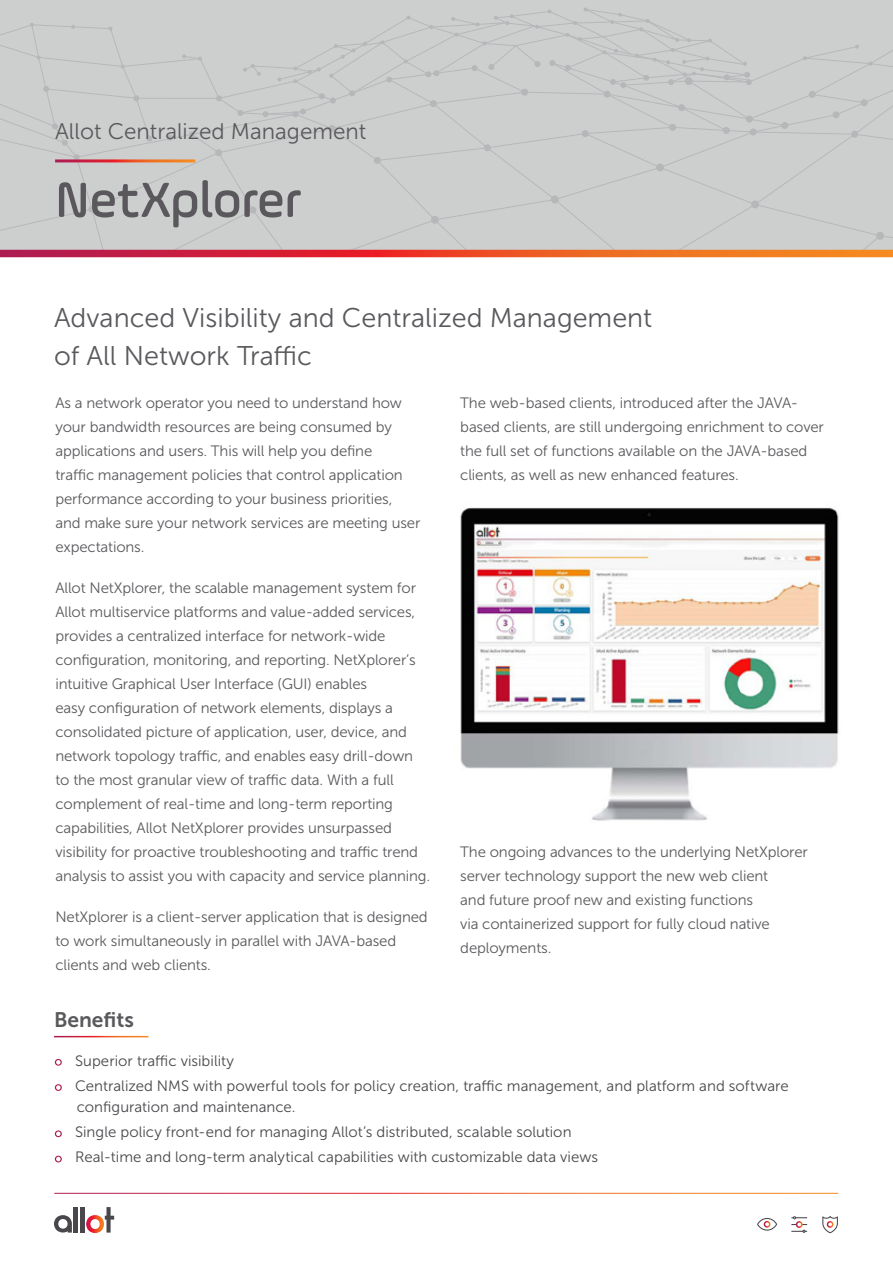
<style>
.page{position:relative;width:893px;height:1263px;background:#fff}
.page>*{position:absolute;margin:0;border:0;box-sizing:border-box;transform-origin:0 0}
.t1{font:500 52.5px "Ample Soft";color:#5a585c}
.t2{font:27px/37.5px "Museo Sans 300";color:#5a585c}
.t3{font:22.5px "Museo Sans 300";color:#5a585c}
.t4{font:21px "Museo Sans 700";color:#5a585c}
.t5{font:15px/24px "Museo Sans 300";letter-spacing:-.01em;color:#5a585c}
.t6{font:15px/25.2px "Museo Sans 300";letter-spacing:.005em;color:#49474b}
.s1{font-family:"Museo Sans 500";font-size:12.75px;color:#fff}
</style>
<div class="page">
<div style="left:0;top:0;width:893px;height:251px;background:#cdcfcf"></div>
<svg style="left:0;top:7px;width:893px;height:242px"></svg>
<hr style="left:55px;top:159px;width:140px;height:3px;background:#fff">
<svg style="left:0;top:250px;width:893px;height:7px"></svg>
<svg style="left:757px;top:1218px;width:20px;height:12px"></svg>
<svg style="left:822px;top:1216px;width:16px;height:17px"></svg>
<svg style="left:791px;top:1216px;width:16px;height:17px"></svg>
<hr style="left:74px;top:1207px;width:4px;height:25px;background:#49474b">
<div style="left:80px;top:1207px;width:5px;height:25px;background:#49474b"></div>
<svg style="left:54px;top:1215px;width:18px;height:17px"></svg>
<svg style="left:86px;top:1207px;width:28px;height:26px"></svg>
<img style="left:460px;top:507px;width:379px;height:314px">
<h3 class="t3" style="left:55px;top:119px;width:313px">Allot Centralized Management</h3>
<h1 class="t1" style="left:55px;top:168px;width:248px">NetXplorer</h1>
<h2 class="t2" style="left:54px;top:299px;width:600px">Advanced Visibility and Centralized Management of All Network Traffic</h2>
<p class="t5" style="left:55px;top:391px;width:366px">As a network operator you need to understand how your bandwidth resources are being consumed by applications and users. This will help you define<br>traffic management policies that control application performance according to your business priorities, and make sure your network services are meeting user expectations.</p>
<p class="t5" style="left:55px;top:576px;width:376px">Allot NetXplorer, the scalable management system for Allot multiservice platforms and value-added services, provides a centralized interface for network-wide configuration, monitoring, and reporting. NetXplorer’s intuitive Graphical User Interface (GUI) enables<br>easy configuration of network elements, displays a consolidated picture of application, user, device, and network topology traffic, and enables easy drill-down to the most granular view of traffic data. With a full complement of real-time and long-term reporting capabilities, Allot NetXplorer provides unsurpassed visibility for proactive troubleshooting and traffic trend analysis to assist you with capacity and service planning.</p>
<p class="t5" style="left:55px;top:905px;width:374px">NetXplorer is a client-server application that is designed to work simultaneously in parallel with JAVA-based clients and web clients.</p>
<p class="t5" style="left:460px;top:391px;width:365px">The web-based clients, introduced after the JAVA&shy;based clients, are still undergoing enrichment to cover the full set of functions available on the JAVA-based clients, as well as new enhanced features.</p>
<p class="t5" style="left:460px;top:840px;width:349px">The ongoing advances to the underlying NetXplorer server technology support the new web client<br>and future proof new and existing functions<br>via containerized support for fully cloud native deployments.</p>
<h3 class="t4" style="left:54px;top:1008px;width:81px">Benefits</h3>
<p class="t6" style="left:54px;top:1048px;width:736px"><span class="s1">o</span> Superior traffic visibility<br><span class="s1">o</span> Centralized NMS with powerful tools for policy creation, traffic management, and platform and software</p>
<p class="t6" style="left:54px;top:1094px;width:545px;text-indent:23px">configuration and maintenance.<br><span class="s1">o</span> Single policy front-end for managing Allot’s distributed, scalable solution<br><span class="s1">o</span> Real-time and long-term analytical capabilities with customizable data views</p>
</div>
